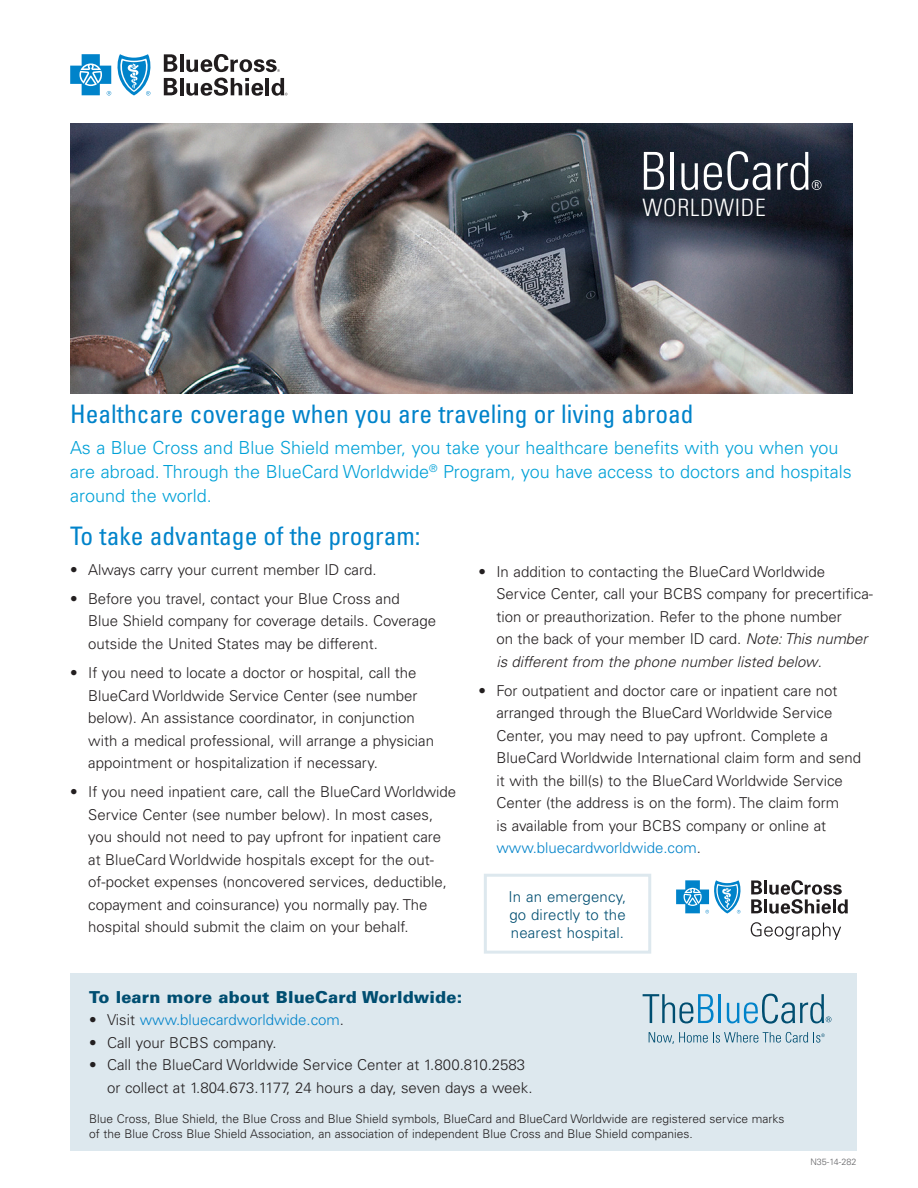
<style>
.page{position:relative;width:918px;height:1188px;background:#fff}
.page>*{position:absolute;margin:0;border:0;box-sizing:border-box;transform-origin:0 0}
.head{font:condensed 25.5px "Univers";color:#0083ca}
.Body_copy{font:300 condensed 24px "Univers";letter-spacing:.03em;color:#fff}
.intro_copy{font:300 18px/24px "Univers";color:#00a1d7}
.head_2{font:900 16.5px "Univers";letter-spacing:.01em;color:#004e71}
.t1{font:300 15px/22.5px "Univers";color:#231f20}
.Pull_out_quote{font:300 15px/18px "Univers";letter-spacing:.01em;color:#004e71;text-align:justify}
.t2{font:300 15px "Univers";color:#0083ca}
.Body_copy-2{font:300 12px/15px "Univers";color:#231f20}
.intro_copy-2{font:300 9px "Univers";color:#636366}
.s1{font-style:italic}
.s2{color:#0083ca}
.s3{color:#231f20}
</style>
<div class="page">
<div style="left:70px;top:973px;width:786px;height:177px;background:#dde8ee"></div>
<hr style="left:764px;top:880px;width:3px;height:14px;background:#211d1e">
<svg style="left:751px;top:880px;width:11px;height:34px"></svg>
<hr style="left:764px;top:899px;width:3px;height:14px;background:#211d1e">
<svg style="left:769px;top:880px;width:79px;height:34px"></svg>
<svg style="left:676px;top:880px;width:65px;height:33px"></svg>
<svg style="left:751px;top:922px;width:90px;height:18px"></svg>
<img style="left:70px;top:123px;width:782px;height:270px">
<svg style="left:164px;top:54px;width:13px;height:18px"></svg>
<hr style="left:180px;top:54px;width:3px;height:18px;background:#211d1e">
<svg style="left:164px;top:78px;width:13px;height:18px"></svg>
<hr style="left:180px;top:78px;width:3px;height:17px;background:#211d1e">
<svg style="left:186px;top:78px;width:77px;height:18px"></svg>
<hr style="left:265px;top:78px;width:4px;height:17px;background:#211d1e">
<svg style="left:186px;top:54px;width:94px;height:18px"></svg>
<svg style="left:272px;top:78px;width:16px;height:18px"></svg>
<svg style="left:70px;top:54px;width:41px;height:42px"></svg>
<svg style="left:117px;top:54px;width:34px;height:42px"></svg>
<svg style="left:644px;top:152px;width:20px;height:38px"></svg>
<hr style="left:671px;top:152px;width:3px;height:38px;background:#fff">
<svg style="left:681px;top:163px;width:17px;height:27px"></svg>
<svg style="left:704px;top:151px;width:67px;height:39px"></svg>
<svg style="left:777px;top:152px;width:45px;height:38px;background:#4c525d"></svg>
<div style="left:484px;top:874px;width:167px;height:80px;border:3px solid #dde8ee"></div>
<svg style="left:643px;top:994px;width:71px;height:29px"></svg>
<hr style="left:719px;top:994px;width:2px;height:29px;background:#0083ca">
<svg style="left:727px;top:994px;width:104px;height:30px"></svg>
<svg style="left:649px;top:1032px;width:176px;height:12px"></svg>
<p class="Body_copy" style="left:643px;top:193px;width:125px">WORLDWIDE</p>
<p class="head" style="left:70px;top:398px;width:625px">Healthcare coverage when you are traveling or living abroad</p>
<p class="intro_copy" style="left:70px;top:436px;width:783px">As a Blue Cross and Blue Shield member, you take your healthcare benefits with you when you are abroad. Through the BlueCard Worldwide<sup>®</sup> Program, you have access to doctors and hospitals around the world.</p>
<p class="head" style="left:70px;top:520px;width:352px">To take advantage of the program:</p>
<p class="t1" style="left:70px;top:558px;width:308px">• Always carry your current member ID card.</p>
<p class="t1" style="left:88px;top:587px;width:349px;text-indent:-18px">• Before you travel, contact your Blue Cross and<br>Blue Shield company for coverage details. Coverage outside the United States may be different.</p>
<p class="t1" style="left:88px;top:662px;width:347px;text-indent:-18px">• If you need to locate a doctor or hospital, call the BlueCard Worldwide Service Center (see number below). An assistance coordinator, in conjunction with a medical professional, will arrange a physician appointment or hospitalization if necessary.</p>
<p class="t1" style="left:88px;top:781px;width:370px;text-indent:-18px">• If you need inpatient care, call the BlueCard Worldwide Service Center (see number below). In most cases, you should not need to pay upfront for inpatient care at BlueCard Worldwide hospitals except for the out&shy;of-pocket expenses (noncovered services, deductible, copayment and coinsurance) you normally pay. The hospital should submit the claim on your behalf.</p>
<p class="t1" style="left:496px;top:560px;width:378px;text-indent:-18px">• In addition to contacting the BlueCard Worldwide Service Center, call your BCBS company for precertifica&shy;tion or preauthorization. Refer to the phone number<br>on the back of your member ID card. <span class="s1">Note: This number is different from the phone number listed below</span>.</p>
<p class="t1" style="left:496px;top:679px;width:366px;text-indent:-18px">• For outpatient and doctor care or inpatient care not arranged through the BlueCard Worldwide Service Center, you may need to pay upfront. Complete a BlueCard Worldwide International claim form and send it with the bill(s) to the BlueCard Worldwide Service Center (the address is on the form). The claim form<br>is available from your BCBS company or online at <span class="s2">www.bluecardworldwide.com</span>.</p>
<p class="Pull_out_quote" style="left:509px;top:887px;width:119px">In an emergency, go directly to the nearest hospital.</p>
<p class="head_2" style="left:89px;top:987px;width:375px">To learn more about BlueCard Worldwide:</p>
<p class="t2" style="left:89px;top:1011px;width:257px"><span class="s3">• Visit</span> www.bluecardworldwide.com<span class="s3">.</span></p>
<p class="t1" style="left:89px;top:1031px;width:189px">• Call your BCBS company.</p>
<p class="t1" style="left:107px;top:1054px;width:427px;text-indent:-18px">• Call the BlueCard Worldwide Service Center at 1.800.810.2583 or collect at 1.804.673.1177, 24 hours a day, seven days a week.</p>
<p class="Body_copy-2" style="left:89px;top:1111px;width:697px">Blue Cross, Blue Shield, the Blue Cross and Blue Shield symbols, BlueCard and BlueCard Worldwide are registered service marks of the Blue Cross Blue Shield Association, an association of independent Blue Cross and Blue Shield companies.</p>
<p class="intro_copy-2" style="left:810px;top:1156px;width:48px">N35-14-282</p>
</div>
